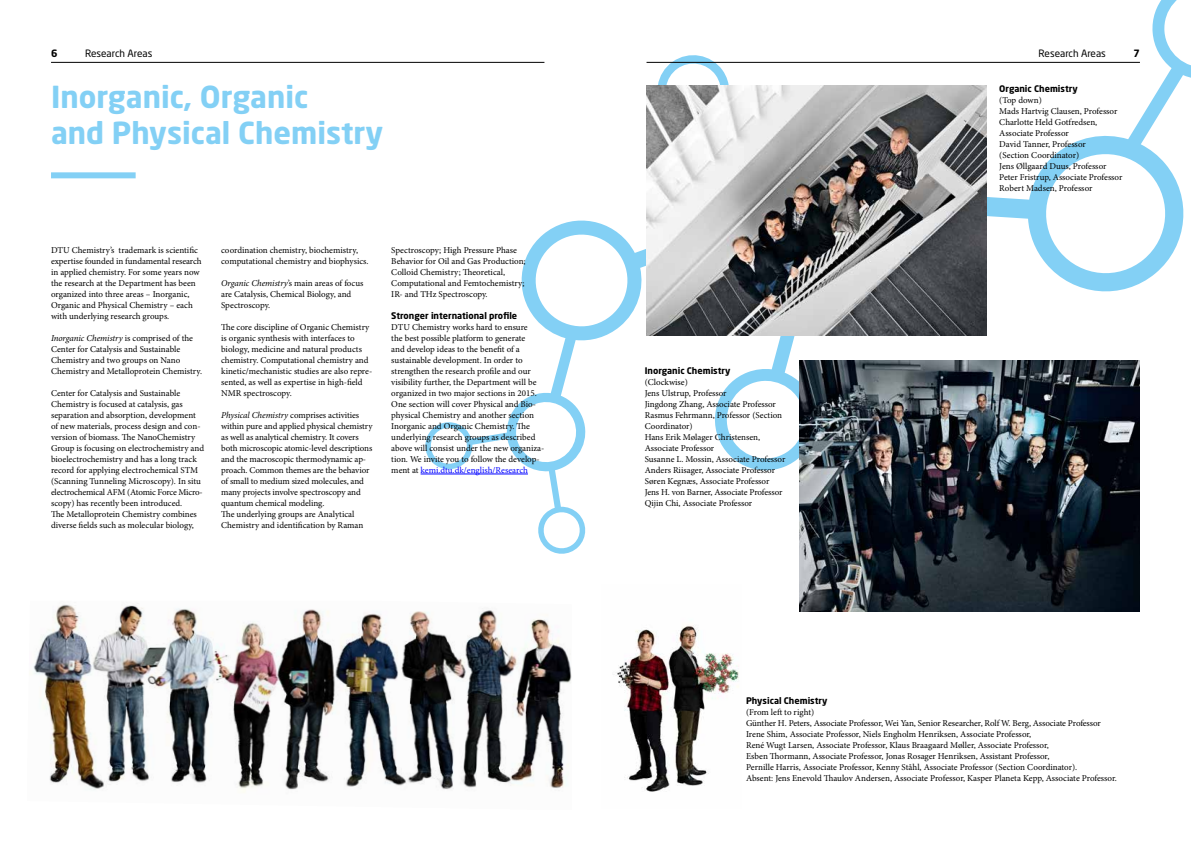
<style>
.page{position:relative;width:1191px;height:842px;background:#fff}
.page>*{position:absolute;margin:0;border:0;box-sizing:border-box;transform-origin:0 0}
.t1{font:700 30px/36px "Neo Sans Std";color:#83d0f5}
.t2{font:10px "Neo Sans Std";color:#000}
.t3{font:700 10px "Neo Sans Std";color:#000}
.t4{font:9px/11px "Minion Pro";letter-spacing:-.005em;color:#000}
.t5{font:700 9px "Neo Sans Std";color:#000}
.s1{font-style:italic}
.s2{color:#00f}
</style>
<div class="page">
<svg style="left:423px;top:0;width:768px;height:554px"></svg>
<img style="left:613px;top:625px;width:126px;height:167px">
<img style="left:799px;top:360px;width:341px;height:251px">
<img style="left:646px;top:85px;width:340px;height:251px">
<img style="left:33px;top:603px;width:538px;height:190px">
<hr style="left:420px;top:474px;width:108px;height:1px;background:#00f">
<div style="left:51px;top:172px;width:85px;height:6px;background:#83d0f5"></div>
<hr style="left:51px;top:62px;width:493px;height:1px;background:#000">
<hr style="left:646px;top:62px;width:494px;height:1px;background:#000">
<p class="t3" style="left:51px;top:47px;width:8px">6</p>
<p class="t2" style="left:85px;top:47px;width:69px">Research Areas</p>
<p class="t2" style="left:1038px;top:47px;width:69px">Research Areas</p>
<p class="t3" style="left:1133px;top:47px;width:8px">7</p>
<h1 class="t1" style="left:51px;top:78px;width:334px">Inorganic, Organic<br>and Physical Chemistry</h1>
<p class="t4" style="left:51px;top:245px;width:152px">DTU Chemistry’s trademark is scientific expertise founded in fundamental research in applied chemistry. For some years now the research at the Department has been organized into three areas – Inorganic, Organic and Physical Chemistry – each with underlying research groups.</p>
<p class="t4" style="left:51px;top:333px;width:153px"><span class="s1">Inorganic Chemistry</span> is comprised of the Center for Catalysis and Sustainable Chemistry and two groups on Nano Chemistry and Metalloprotein Chemistry.</p>
<p class="t4" style="left:51px;top:388px;width:155px">Center for Catalysis and Sustainable Chemistry is focused at catalysis, gas separation and absorption, development of new materials, process design and con&shy;version of biomass. The NanoChemistry Group is focusing on electrochemistry and bioelectrochemistry and has a long track record for applying electrochemical STM (Scanning Tunneling Microscopy). In situ electrochemical AFM (Atomic Force Micro&shy;scopy) has recently been introduced.<br>The Metalloprotein Chemistry combines diverse fields such as molecular biology,</p>
<p class="t4" style="left:221px;top:245px;width:149px">coordination chemistry, biochemistry, computational chemistry and biophysics.</p>
<p class="t4" style="left:221px;top:278px;width:144px"><span class="s1">Organic Chemistry</span>’s main areas of focus are Catalysis, Chemical Biology, and<br>Spectroscopy.</p>
<p class="t4" style="left:221px;top:322px;width:152px">The core discipline of Organic Chemistry is organic synthesis with interfaces to biology, medicine and natural products chemistry. Computational chemistry and kinetic/mechanistic studies are also repre&shy;sented, as well as expertise in high-field NMR spectroscopy.</p>
<p class="t4" style="left:221px;top:410px;width:153px"><span class="s1">Physical Chemistry</span> comprises activities within pure and applied physical chemistry as well as analytical chemistry. It covers both microscopic atomic-level descriptions and the macroscopic thermodynamic ap&shy;proach. Common themes are the behavior of small to medium sized molecules, and many projects involve spectroscopy and quantum chemical modeling.<br>The underlying groups are Analytical Chemistry and identification by Raman</p>
<p class="t4" style="left:391px;top:245px;width:136px">Spectroscopy; High Pressure Phase Behavior for Oil and Gas Production; Colloid Chemistry; Theoretical, Computational and Femtochemistry; IR- and THz Spectroscopy.</p>
<p class="t5" style="left:391px;top:310px;width:127px">Stronger international profile</p>
<p class="t4" style="left:391px;top:322px;width:155px">DTU Chemistry works hard to ensure<br>the best possible platform to generate<br>and develop ideas to the benefit of a sustainable development. In order to strengthen the research profile and our visibility further, the Department will be organized in two major sections in 2015.<br>One section will cover Physical and Bio&shy;physical Chemistry and another section Inorganic and Organic Chemistry. The underlying research groups as described above will consist under the new organiza&shy;tion. We invite you to follow the develop&shy;ment at <span class="s2">kemi.dtu.dk/english/Research</span></p>
<p class="t5" style="left:644px;top:365px;width:87px">Inorganic Chemistry</p>
<p class="t4" style="left:644px;top:377px;width:142px">(Clockwise)<br>Jens Ulstrup, Professor<br>Jingdong Zhang, Associate Professor<br>Rasmus Fehrmann, Professor (Section<br>Coordinator)<br>Hans Erik Mølager Christensen,<br>Associate Professor<br>Susanne L. Mossin, Associate Professor<br>Anders Riisager, Associate Professor<br>Søren Kegnæs, Associate Professor<br>Jens H. von Barner, Associate Professor<br>Qijin Chi, Associate Professor</p>
<p class="t5" style="left:999px;top:83px;width:80px">Organic Chemistry</p>
<p class="t4" style="left:999px;top:95px;width:125px">(Top down)<br>Mads Hartvig Clausen, Professor<br>Charlotte Held Gotfredsen,<br>Associate Professor<br>David Tanner, Professor<br>(Section Coordinator)<br>Jens Øllgaard Duus, Professor<br>Peter Fristrup, Associate Professor<br>Robert Madsen, Professor</p>
<p class="t5" style="left:746px;top:695px;width:83px">Physical Chemistry</p>
<p class="t4" style="left:746px;top:707px;width:372px">(From left to right)<br>Günther H. Peters, Associate Professor, Wei Yan, Senior Researcher, Rolf W. Berg, Associate Professor Irene Shim, Associate Professor, Niels Engholm Henriksen, Associate Professor,<br>René Wugt Larsen, Associate Professor, Klaus Braagaard Møller, Associate Professor,<br>Esben Thormann, Associate Professor, Jonas Rosager Henriksen, Assistant Professor,<br>Pernille Harris, Associate Professor, Kenny Ståhl, Associate Professor (Section Coordinator).<br>Absent: Jens Enevold Thaulov Andersen, Associate Professor, Kasper Planeta Kepp, Associate Professor.</p>
</div>
